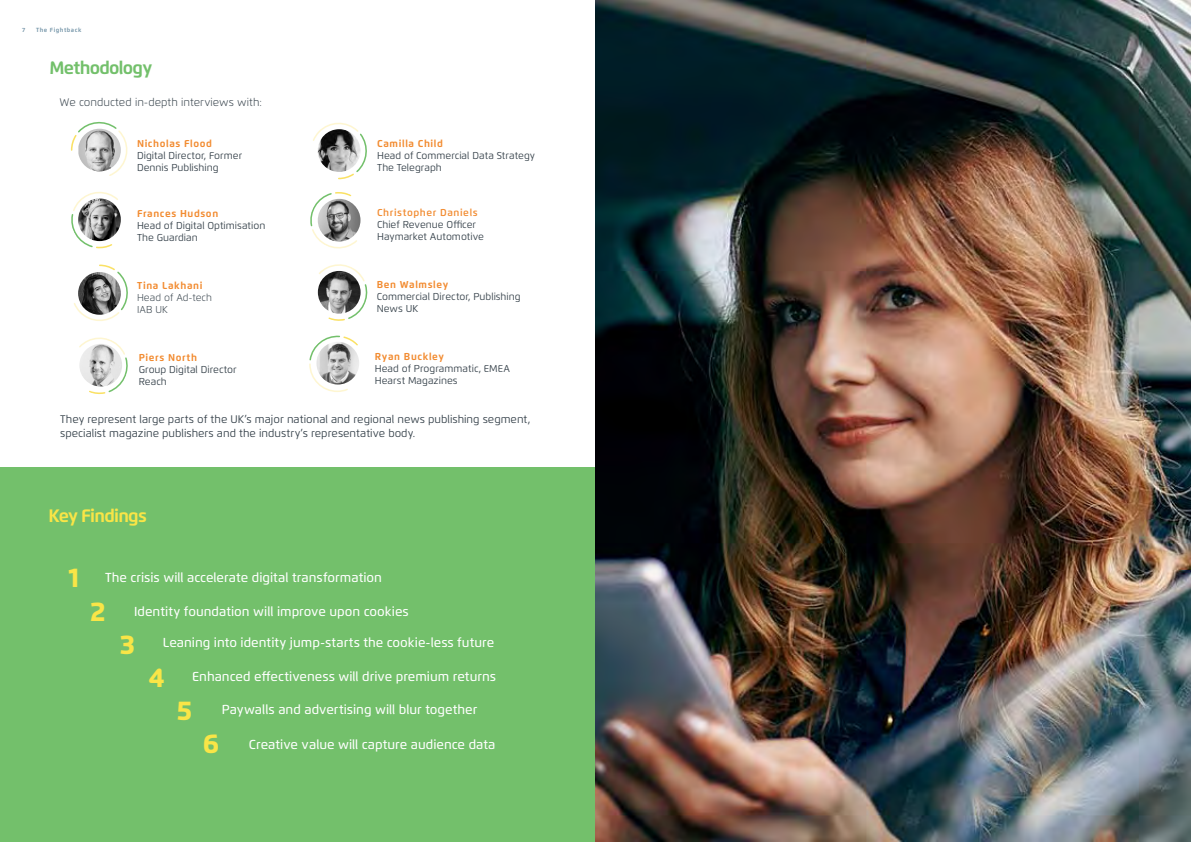
<style>
.page{position:relative;width:1191px;height:842px;background:#fff}
.page>*{position:absolute;margin:0;border:0;box-sizing:border-box;transform-origin:0 0}
.t1{font:700 18px "Flexo";letter-spacing:-.04em;color:#f9e547}
.t2{font:700 18px "Flexo";letter-spacing:-.04em;color:#73c06b}
.t3{font:500 13px "Flexo";color:#fff}
.t4{font:11px/14.4px "Flexo";color:#333f48}
.t5{font:300 11px "Flexo";color:#333f48}
.t6{font:10px/12px "Flexo";color:#333f48}
.t7{font:700 10px "Flexo";letter-spacing:.06em;color:#f28b30}
.t8{font:600 10px "Flexo";letter-spacing:.06em;color:#f28b30}
.t9{font:300 10px/12px "Flexo";color:#333f48}
.t10{font:700 6px "Flexo";letter-spacing:.09em;color:#7a99ac}
.s1{font-weight:800;font-size:27px;color:#f9e547}
</style>
<div class="page">
<div style="left:0;top:467px;width:595px;height:375px;background:#73c06b"></div>
<svg style="left:71px;top:122px;width:57px;height:54px"></svg>
<svg style="left:71px;top:192px;width:50px;height:57px"></svg>
<svg style="left:74px;top:264px;width:54px;height:57px"></svg>
<svg style="left:79px;top:337px;width:49px;height:58px"></svg>
<svg style="left:313px;top:122px;width:54px;height:57px"></svg>
<svg style="left:309px;top:192px;width:59px;height:200px"></svg>
<img style="left:78px;top:129px;width:43px;height:42px">
<img style="left:78px;top:198px;width:43px;height:43px;border-radius:21px">
<img style="left:78px;top:272px;width:43px;height:43px;border-radius:21px">
<img style="left:318px;top:129px;width:42px;height:43px;border-radius:21px">
<img style="left:318px;top:199px;width:42px;height:43px;border-radius:21px">
<img style="left:79px;top:344px;width:43px;height:43px;border-radius:21px">
<img style="left:316px;top:342px;width:43px;height:42px;border-radius:21px">
<img style="left:318px;top:271px;width:42px;height:43px;border-radius:21px">
<img style="left:595px;top:1px;width:595px;height:841px">
<p class="t10" style="left:22px;top:26px;width:5px">7</p>
<p class="t10" style="left:36px;top:26px;width:47px">The Fightback</p>
<h1 class="t2" style="left:49px;top:56px;width:104px">Methodology</h1>
<p class="t5" style="left:60px;top:95px;width:204px">We conducted in-depth interviews with:</p>
<p class="t7" style="left:137px;top:137px;width:76px">Nicholas Flood</p>
<p class="t6" style="left:137px;top:150px;width:107px">Digital Director, Former<br>Dennis Publishing</p>
<p class="t7" style="left:137px;top:207px;width:83px">Frances Hudson</p>
<p class="t6" style="left:137px;top:219px;width:130px">Head of Digital Optimisation<br>The Guardian</p>
<p class="t7" style="left:377px;top:137px;width:67px">Camilla Child</p>
<p class="t6" style="left:377px;top:150px;width:159px">Head of Commercial Data Strategy<br>The Telegraph</p>
<p class="t8" style="left:377px;top:207px;width:102px">Christopher Daniels</p>
<p class="t6" style="left:377px;top:219px;width:108px">Chief Revenue Officer<br>Haymarket Automotive</p>
<p class="t7" style="left:377px;top:279px;width:73px">Ben Walmsley</p>
<p class="t6" style="left:377px;top:291px;width:145px">Commercial Director, Publishing<br>News UK</p>
<p class="t7" style="left:137px;top:280px;width:67px">Tina Lakhani</p>
<p class="t9" style="left:137px;top:292px;width:76px">Head of Ad-tech<br>IAB UK</p>
<p class="t7" style="left:139px;top:351px;width:60px">Piers North</p>
<p class="t6" style="left:139px;top:363px;width:99px">Group Digital Director<br>Reach</p>
<p class="t7" style="left:375px;top:350px;width:71px">Ryan Buckley</p>
<p class="t6" style="left:375px;top:362px;width:137px">Head of Programmatic, EMEA<br>Hearst Magazines</p>
<p class="t4" style="left:60px;top:412px;width:471px">They represent large parts of the UK’s major national and regional news publishing segment, specialist magazine publishers and the industry’s representative body.</p>
<h1 class="t1" style="left:48px;top:505px;width:100px">Key Findings</h1>
<p class="t3" style="left:68px;top:570px;width:315px"><span class="s1">1</span> The crisis will accelerate digital transformation</p>
<p class="t3" style="left:90px;top:604px;width:320px"><span class="s1">2</span> Identity foundation will improve upon cookies</p>
<p class="t3" style="left:120px;top:635px;width:376px"><span class="s1">3</span> Leaning into identity jump-starts the cookie-less future</p>
<p class="t3" style="left:148px;top:669px;width:349px"><span class="s1">4</span> Enhanced effectiveness will drive premium returns</p>
<p class="t3" style="left:177px;top:701px;width:302px"><span class="s1">5</span> Paywalls and advertising will blur together</p>
<p class="t3" style="left:203px;top:736px;width:294px"><span class="s1">6</span> Creative value will capture audience data</p>
</div>
